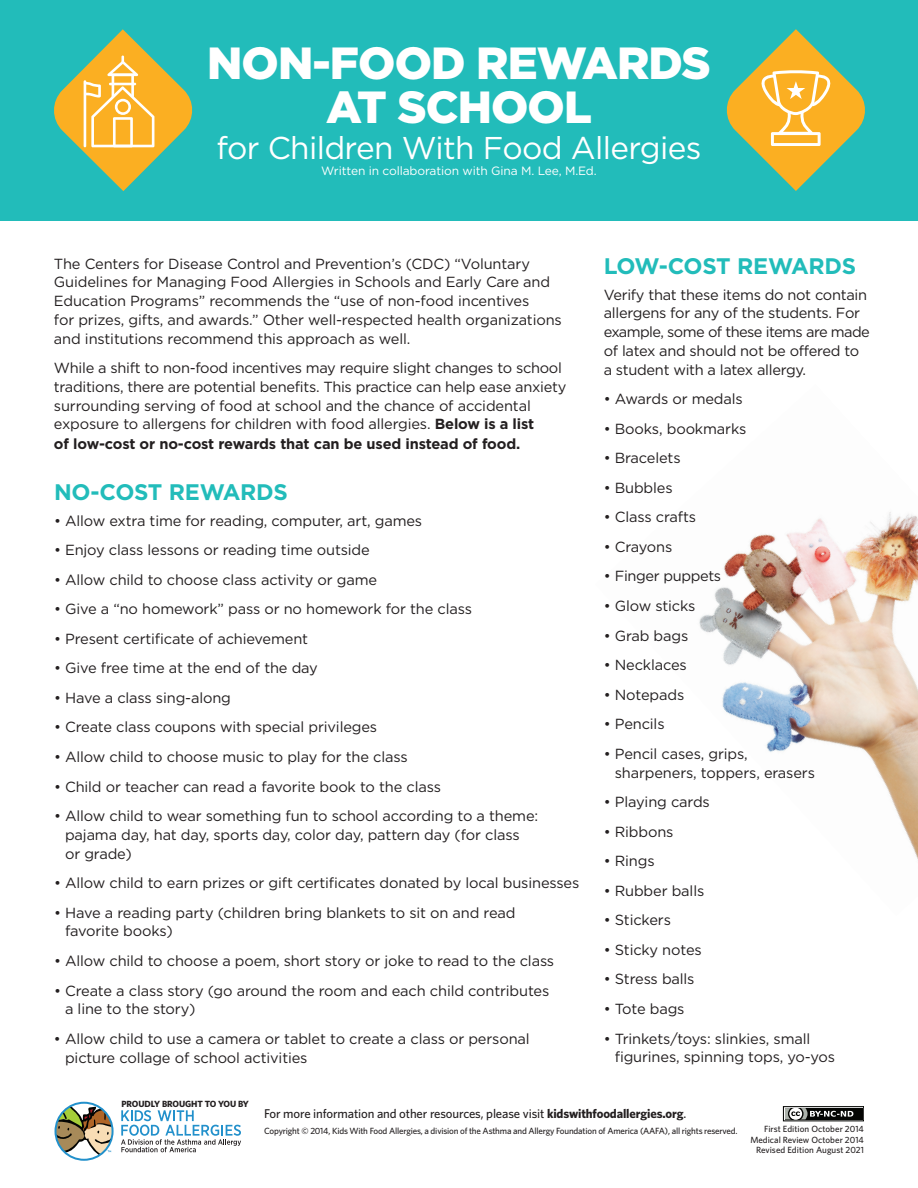
<style>
.page{position:relative;width:918px;height:1188px;background:#fff}
.page>*{position:absolute;margin:0;border:0;box-sizing:border-box;transform-origin:0 0}
.t1{font:900 45px/43.5px "Gotham";letter-spacing:-.02em;color:#fff;text-align:center}
.t2{font:31.5px "Gotham";letter-spacing:-.02em;color:#fff}
.t3{font:700 22.5px "Gotham";letter-spacing:-.015em;color:#22bcba}
.t4{font:14.7px/18.8px "Gotham";letter-spacing:-.01em;color:#231f20}
.t5{font:500 12.75px "Whitney";letter-spacing:-.01em;color:#231f20}
.t6{font:12px "Gotham";letter-spacing:-.01em;color:#fff}
.t7{font:500 9px "Whitney";letter-spacing:-.02em;color:#231f20}
.t8{font:500 9px/10.5px "Whitney";letter-spacing:.005em;color:#231f20;text-align:right}
.t9{font:700 9px "Whitney";letter-spacing:-.01em;color:#231f20}
.s1{font-weight:700}
</style>
<div class="page">
<div style="left:0;top:0;width:918px;height:220px;background:#22bcba"></div>
<img style="left:699px;top:512px;width:219px;height:347px">
<svg style="left:54px;top:29px;width:139px;height:162px"></svg>
<svg style="left:726px;top:29px;width:139px;height:162px"></svg>
<div style="left:783px;top:1106px;width:81px;height:15px;border:1px solid #040503"></div>
<div style="left:785px;top:1108px;width:77px;height:11px;background:#040503"></div>
<svg style="left:783px;top:1106px;width:70px;height:16px"></svg>
<svg style="left:56px;top:1103px;width:57px;height:57px"></svg>
<svg style="left:56px;top:1106px;width:56px;height:49px"></svg>
<div style="left:55px;top:1102px;width:59px;height:59px;border:2px solid #2290cb;border-radius:50%"></div>
<svg style="left:121px;top:1110px;width:120px;height:42px"></svg>
<h1 class="t1" style="left:207px;top:40px;width:505px">NON-FOOD REWARDS<br>AT SCHOOL</h1>
<h2 class="t2" style="left:216px;top:130px;width:487px">for Children With Food Allergies</h2>
<p class="t6" style="left:321px;top:164px;width:277px">Written in collaboration with Gina M. Lee, M.Ed.</p>
<p class="t4" style="left:54px;top:254px;width:509px">The Centers for Disease Control and Prevention’s (CDC) “Voluntary Guidelines for Managing Food Allergies in Schools and Early Care and Education Programs” recommends the “use of non-food incentives<br>for prizes, gifts, and awards.” Other well-respected health organizations and institutions recommend this approach as well.</p>
<p class="t4" style="left:54px;top:358px;width:514px">While a shift to non-food incentives may require slight changes to school traditions, there are potential benefits. This practice can help ease anxiety surrounding serving of food at school and the chance of accidental exposure to allergens for children with food allergies. <span class="s1">Below is a list<br>of low-cost or no-cost rewards that can be used instead of food.</span></p>
<h3 class="t3" style="left:54px;top:479px;width:235px">NO-COST REWARDS</h3>
<p class="t4" style="left:54px;top:511px;width:370px">• Allow extra time for reading, computer, art, games</p>
<p class="t4" style="left:54px;top:540px;width:317px">• Enjoy class lessons or reading time outside</p>
<p class="t4" style="left:54px;top:570px;width:325px">• Allow child to choose class activity or game</p>
<p class="t4" style="left:54px;top:599px;width:420px">• Give a “no homework” pass or no homework for the class</p>
<p class="t4" style="left:54px;top:629px;width:256px">• Present certificate of achievement</p>
<p class="t4" style="left:54px;top:658px;width:265px">• Give free time at the end of the day</p>
<p class="t4" style="left:54px;top:688px;width:178px">• Have a class sing-along</p>
<p class="t4" style="left:54px;top:718px;width:325px">• Create class coupons with special privileges</p>
<p class="t4" style="left:54px;top:747px;width:355px">• Allow child to choose music to play for the class</p>
<p class="t4" style="left:54px;top:777px;width:389px">• Child or teacher can read a favorite book to the class</p>
<p class="t4" style="left:65px;top:806px;width:475px;text-indent:-11px">• Allow child to wear something fun to school according to a theme: pajama day, hat day, sports day, color day, pattern day (for class or grade)</p>
<p class="t4" style="left:54px;top:873px;width:527px">• Allow child to earn prizes or gift certificates donated by local businesses</p>
<p class="t4" style="left:65px;top:903px;width:452px;text-indent:-11px">• Have a reading party (children bring blankets to sit on and read favorite books)</p>
<p class="t4" style="left:54px;top:951px;width:502px">• Allow child to choose a poem, short story or joke to read to the class</p>
<p class="t4" style="left:65px;top:981px;width:486px;text-indent:-11px">• Create a class story (go around the room and each child contributes a line to the story)</p>
<p class="t4" style="left:65px;top:1029px;width:466px;text-indent:-11px">• Allow child to use a camera or tablet to create a class or personal picture collage of school activities</p>
<p class="t9" style="left:122px;top:1098px;width:129px">PROUDLY BROUGHT TO YOU BY</p>
<h3 class="t3" style="left:604px;top:253px;width:254px">LOW-COST REWARDS</h3>
<p class="t4" style="left:604px;top:285px;width:268px">Verify that these items do not contain allergens for any of the students. For example, some of these items are made of latex and should not be offered to a student with a latex allergy.</p>
<p class="t4" style="left:604px;top:389px;width:141px">• Awards or medals</p>
<p class="t4" style="left:604px;top:419px;width:144px">• Books, bookmarks</p>
<p class="t4" style="left:604px;top:448px;width:78px">• Bracelets</p>
<p class="t4" style="left:604px;top:478px;width:70px">• Bubbles</p>
<p class="t4" style="left:604px;top:508px;width:94px">• Class crafts</p>
<p class="t4" style="left:604px;top:537px;width:70px">• Crayons</p>
<p class="t4" style="left:604px;top:567px;width:119px">• Finger puppets</p>
<p class="t4" style="left:604px;top:596px;width:93px">• Glow sticks</p>
<p class="t4" style="left:604px;top:626px;width:86px">• Grab bags</p>
<p class="t4" style="left:604px;top:655px;width:85px">• Necklaces</p>
<p class="t4" style="left:604px;top:685px;width:82px">• Notepads</p>
<p class="t4" style="left:604px;top:714px;width:62px">• Pencils</p>
<p class="t4" style="left:615px;top:744px;width:202px;text-indent:-11px">• Pencil cases, grips, sharpeners, toppers, erasers</p>
<p class="t4" style="left:604px;top:792px;width:108px">• Playing cards</p>
<p class="t4" style="left:604px;top:822px;width:71px">• Ribbons</p>
<p class="t4" style="left:604px;top:851px;width:52px">• Rings</p>
<p class="t4" style="left:604px;top:881px;width:102px">• Rubber balls</p>
<p class="t4" style="left:604px;top:911px;width:69px">• Stickers</p>
<p class="t4" style="left:604px;top:940px;width:100px">• Sticky notes</p>
<p class="t4" style="left:604px;top:970px;width:92px">• Stress balls</p>
<p class="t4" style="left:604px;top:999px;width:82px">• Tote bags</p>
<p class="t4" style="left:615px;top:1029px;width:222px;text-indent:-11px">• Trinkets/toys: slinkies, small figurines, spinning tops, yo-yos</p>
<p class="t5" style="left:264px;top:1106px;width:424px">For more information and other resources, please visit <span class="s1">kidswithfoodallergies.org</span>.</p>
<p class="t7" style="left:264px;top:1126px;width:475px">Copyright © 2014, Kids With Food Allergies, a division of the Asthma and Allergy Foundation of America (AAFA), all rights reserved.</p>
<p class="t8" style="left:750px;top:1124px;width:115px">First Edition October 2014<br>Medical Review October 2014<br>Revised Edition August 2021</p>
</div>
